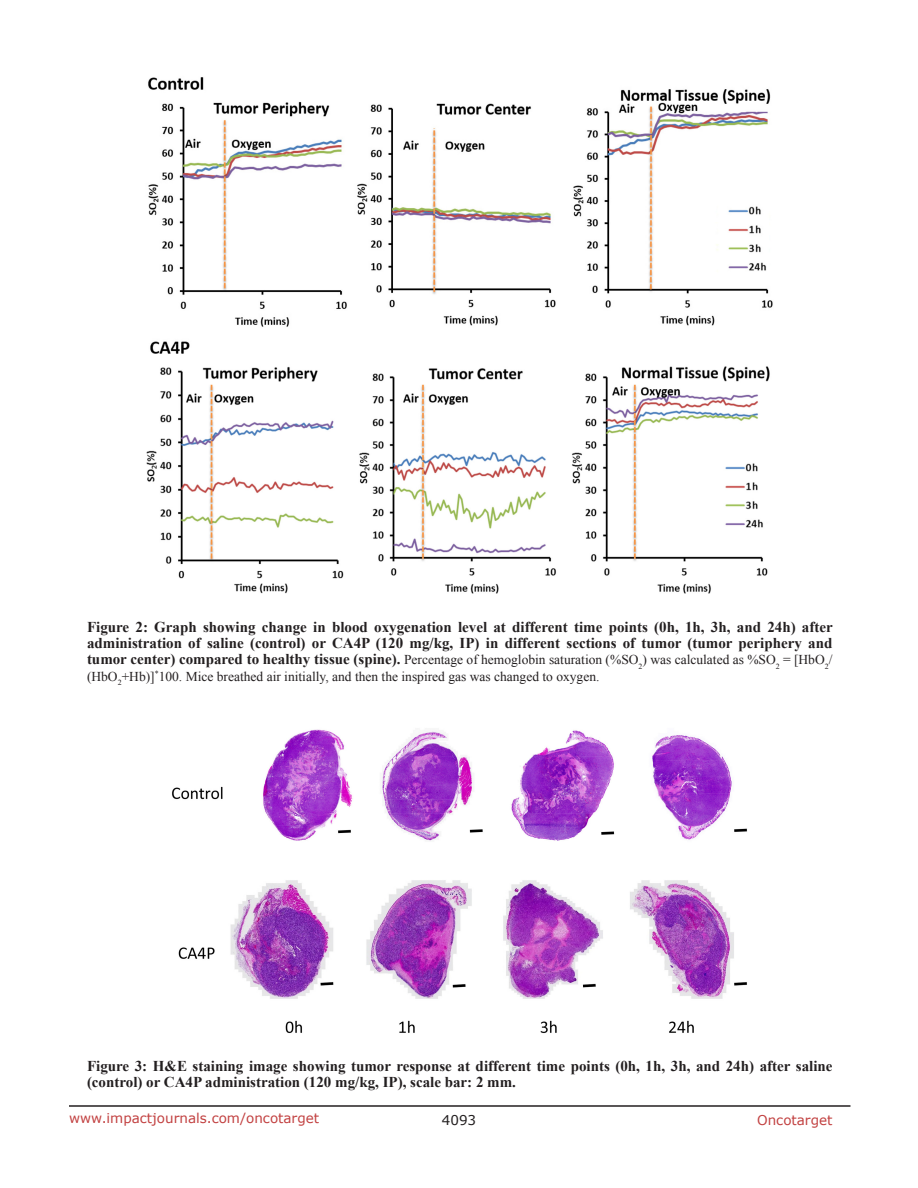
<style>
.page{position:relative;width:918px;height:1188px;background:#fff}
.page>*{position:absolute;margin:0;border:0;box-sizing:border-box;transform-origin:0 0}
.figuretext{font:700 15px/16.2px "Times New Roman";color:#231f20}
.figuretext-2{font:13.5px/16.2px "Times New Roman";color:#231f20}
.t1{font:13.5px "Verdana";color:#c24141}
.t2{font:13.5px "Verdana";color:#231f20}
.s1{font-weight:700;font-size:15px}
</style>
<div class="page">
<hr style="left:69px;top:1105px;width:781px;height:2px;background:#231f20">
<img style="left:146px;top:77px;width:627px;height:517px">
<img style="left:172px;top:729px;width:575px;height:304px">
<p class="figuretext" style="left:87px;top:618px;width:747px">Figure 2: Graph showing change in blood oxygenation level at different time points (0h, 1h, 3h, and 24h) after administration of saline (control) or CA4P (120 mg/kg, IP) in different sections of tumor (tumor periphery and</p>
<p class="figuretext-2" style="left:87px;top:652px;width:747px"><span class="s1">tumor center) compared to healthy tissue (spine).</span> Percentage of hemoglobin saturation (%SO<sub>2</sub>) was calculated as %SO<sub>2</sub> = [HbO<sub>2</sub>/ (HbO<sub>2</sub>+Hb)]<sup>*</sup>100. Mice breathed air initially, and then the inspired gas was changed to oxygen.</p>
<p class="figuretext" style="left:87px;top:1058px;width:747px">Figure 3: H&amp;E staining image showing tumor response at different time points (0h, 1h, 3h, and 24h) after saline (control) or CA4P administration (120 mg/kg, IP), scale bar: 2 mm.</p>
<p class="t1" style="left:69px;top:1109px;width:252px">www.impactjournals.com/oncotarget</p>
<p class="t2" style="left:442px;top:1111px;width:36px">4093</p>
<p class="t1" style="left:757px;top:1111px;width:77px">Oncotarget</p>
</div>
